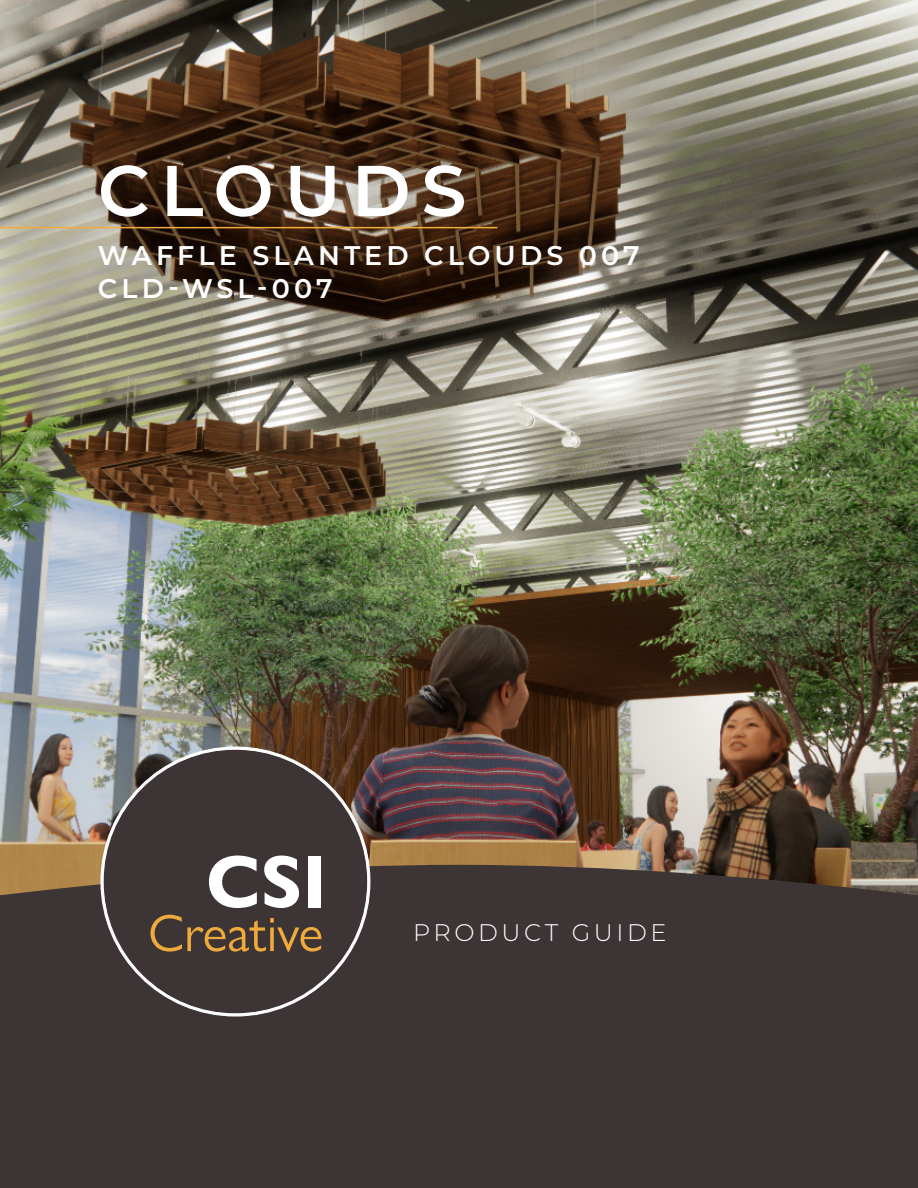
<style>
.page{position:relative;width:918px;height:1188px;background:#fff}
.page>*{position:absolute;margin:0;border:0;box-sizing:border-box;transform-origin:0 0}
.t1{font:700 75px "Gill Sans Nova";color:#fff}
.t2{font:600 71.55px "Montserrat";letter-spacing:.15em;color:#fff}
.t3{font:52.65px "Gill Sans Nova";color:#efaa3c}
.t4{font:600 27px "Montserrat";letter-spacing:.15em;color:#fff}
.t5{font:300 24px "Montserrat";letter-spacing:.15em;color:#fff}
</style>
<div class="page">
<img style="left:0;top:0;width:918px;height:865px">
<div style="left:0;top:865px;width:918px;height:323px;background:#3d3535"></div>
<svg style="left:100px;top:747px;width:270px;height:270px;background:#4a4140"></svg>
<div style="left:81px;top:146px;width:407px;height:95px;background:#231f20;opacity:.33"></div>
<div style="left:80px;top:226px;width:582px;height:96px;background:#231f20;opacity:.33"></div>
<hr style="left:0;top:227px;width:497px;height:1px;background:#f1ac3b">
<p class="t2" style="left:98px;top:140px;width:370px">CLOUDS</p>
<p class="t4" style="left:98px;top:237px;width:543px">WAFFLE SLANTED CLOUDS 007</p>
<p class="t4" style="left:98px;top:269px;width:236px">CLD-WSL-007</p>
<p class="t1" style="left:206px;top:835px;width:122px">CSI</p>
<p class="t3" style="left:148px;top:901px;width:177px">Creative</p>
<p class="t5" style="left:413px;top:916px;width:255px">PRODUCT GUIDE</p>
</div>
